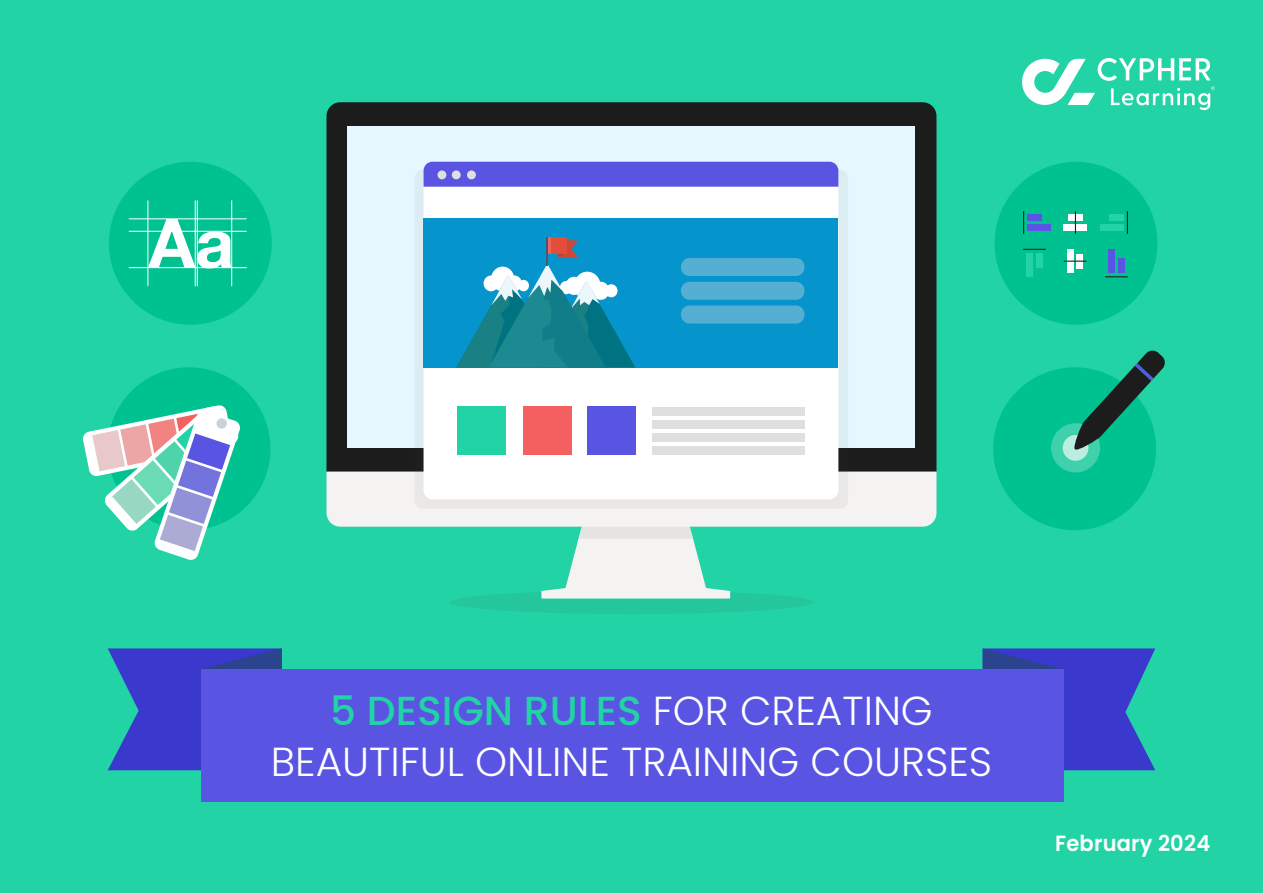
<style>
.page{position:relative;width:1263px;height:893px;background:#22d3a5}
.page>*{position:absolute;margin:0;border:0;box-sizing:border-box;transform-origin:0 0}
.t1{font:700 68.1px "Helvetica Neue";color:#fff}
.t2{font:300 40.5px/51.2px "Poppins";color:#fff;text-align:center}
.t3{font:600 21.9px "Poppins";letter-spacing:.01em;color:#fff;scale:.96 1}
.s1{font-weight:500;color:#22d3a5}
</style>
<div class="page">
<div style="left:450px;top:590px;width:363px;height:24px;background:#24c79c;border-radius:50%"></div>
<div style="left:109px;top:162px;width:163px;height:163px;background:#00c290;border-radius:50%"></div>
<div style="left:326px;top:102px;width:610px;height:370px;background:#1c1c1c"></div>
<div style="left:347px;top:126px;width:567px;height:322px;background:#e5f8ff"></div>
<svg style="left:326px;top:472px;width:610px;height:127px"></svg>
<div style="left:107px;top:367px;width:163px;height:163px;background:#00c290;border-radius:50%"></div>
<div style="left:994px;top:162px;width:163px;height:163px;background:#00c290;border-radius:50%"></div>
<svg style="left:1022px;top:58px;width:193px;height:52px"></svg>
<div style="left:993px;top:367px;width:163px;height:163px;background:#00c290;border-radius:50%"></div>
<hr style="left:129px;top:218px;width:117px;height:1px;background:#fff">
<hr style="left:129px;top:231px;width:117px;height:1px;background:#fff">
<hr style="left:148px;top:201px;width:1px;height:85px;background:#fff">
<hr style="left:195px;top:201px;width:1px;height:85px;background:#fff">
<hr style="left:197px;top:201px;width:1px;height:85px;background:#fff">
<hr style="left:231px;top:201px;width:1px;height:85px;background:#fff">
<hr style="left:129px;top:267px;width:117px;height:1px;background:#fff">
<div style="left:1051px;top:423px;width:49px;height:49px;background:#3fd1ab;border-radius:50%"></div>
<div style="left:1063px;top:435px;width:25px;height:26px;background:#bbeee1;border-radius:50%"></div>
<svg style="left:1072px;top:350px;width:93px;height:102px"></svg>
<svg style="left:83px;top:405px;width:158px;height:155px"></svg>
<svg style="left:415px;top:170px;width:433px;height:339px;fill:#e9edee"></svg>
<div style="left:423px;top:163px;width:415px;height:336px;background:#fff;border-radius:9px"></div>
<div style="left:423px;top:162px;width:415px;height:25px;background:#5955e2"></div>
<div style="left:423px;top:218px;width:415px;height:150px;background:#0594cc"></div>
<div style="left:457px;top:407px;width:48px;height:48px;background:#22d3a5"></div>
<div style="left:523px;top:407px;width:49px;height:48px;background:#f46060"></div>
<div style="left:587px;top:407px;width:49px;height:48px;background:#5955e2"></div>
<div style="left:652px;top:407px;width:152px;height:9px;background:#dedfe0"></div>
<div style="left:652px;top:420px;width:152px;height:9px;background:#dedfe0"></div>
<div style="left:652px;top:433px;width:152px;height:9px;background:#dedfe0"></div>
<div style="left:652px;top:446px;width:152px;height:9px;background:#dedfe0"></div>
<div style="left:437px;top:170px;width:9px;height:9px;background:#dedfe0;border-radius:50%"></div>
<div style="left:452px;top:170px;width:9px;height:9px;background:#dedfe0;border-radius:50%"></div>
<div style="left:467px;top:170px;width:9px;height:9px;background:#dedfe0;border-radius:50%"></div>
<svg style="left:108px;top:648px;width:174px;height:122px;background:#3651c2"></svg>
<svg style="left:983px;top:648px;width:172px;height:122px;background:#364fc3"></svg>
<div style="left:201px;top:669px;width:862px;height:133px;background:#5955e2"></div>
<div style="left:1027px;top:214px;width:15px;height:7px;background:#5955e2"></div>
<div style="left:1027px;top:224px;width:24px;height:7px;background:#5955e2"></div>
<svg style="left:1023px;top:211px;width:1px;height:23px"></svg>
<div style="left:1109px;top:214px;width:14px;height:7px;background:#22d3a5"></div>
<div style="left:1100px;top:224px;width:23px;height:7px;background:#22d3a5"></div>
<svg style="left:1127px;top:211px;width:1px;height:23px"></svg>
<div style="left:1068px;top:214px;width:15px;height:7px;background:#fff"></div>
<div style="left:1063px;top:224px;width:24px;height:7px;background:#fff"></div>
<svg style="left:1075px;top:211px;width:1px;height:23px"></svg>
<div style="left:1036px;top:253px;width:7px;height:15px;background:#22d3a5"></div>
<div style="left:1026px;top:253px;width:7px;height:24px;background:#22d3a5"></div>
<svg style="left:1023px;top:249px;width:23px;height:1px"></svg>
<div style="left:1077px;top:254px;width:6px;height:15px;background:#fff"></div>
<div style="left:1067px;top:249px;width:6px;height:24px;background:#fff"></div>
<svg style="left:1064px;top:261px;width:22px;height:1px"></svg>
<div style="left:1118px;top:258px;width:6px;height:15px;background:#5955e2"></div>
<div style="left:1108px;top:249px;width:7px;height:24px;background:#5955e2"></div>
<svg style="left:1105px;top:276px;width:23px;height:1px"></svg>
<svg style="left:456px;top:265px;width:179px;height:103px"></svg>
<svg style="left:558px;top:240px;width:20px;height:17px"></svg>
<div style="left:548px;top:237px;width:19px;height:17px;background:#e34e3b"></div>
<svg style="left:548px;top:237px;width:2px;height:17px"></svg>
<hr style="left:546px;top:237px;width:2px;height:28px;background:#4f576c">
<div style="left:681px;top:258px;width:123px;height:18px;background:#54afd3;border-radius:8px"></div>
<div style="left:681px;top:282px;width:123px;height:18px;background:#54afd3;border-radius:8px"></div>
<div style="left:681px;top:306px;width:123px;height:18px;background:#54afd3;border-radius:8px"></div>
<h1 class="t1" style="left:148px;top:190px;width:87px">Aa</h1>
<p class="t2" style="left:271px;top:685px;width:723px"><span class="s1">5 DESIGN RULES</span> FOR CREATING<br>BEAUTIFUL ONLINE TRAINING COURSES</p>
<p class="t3" style="left:1055px;top:831px;width:163px">February 2024</p>
</div>
